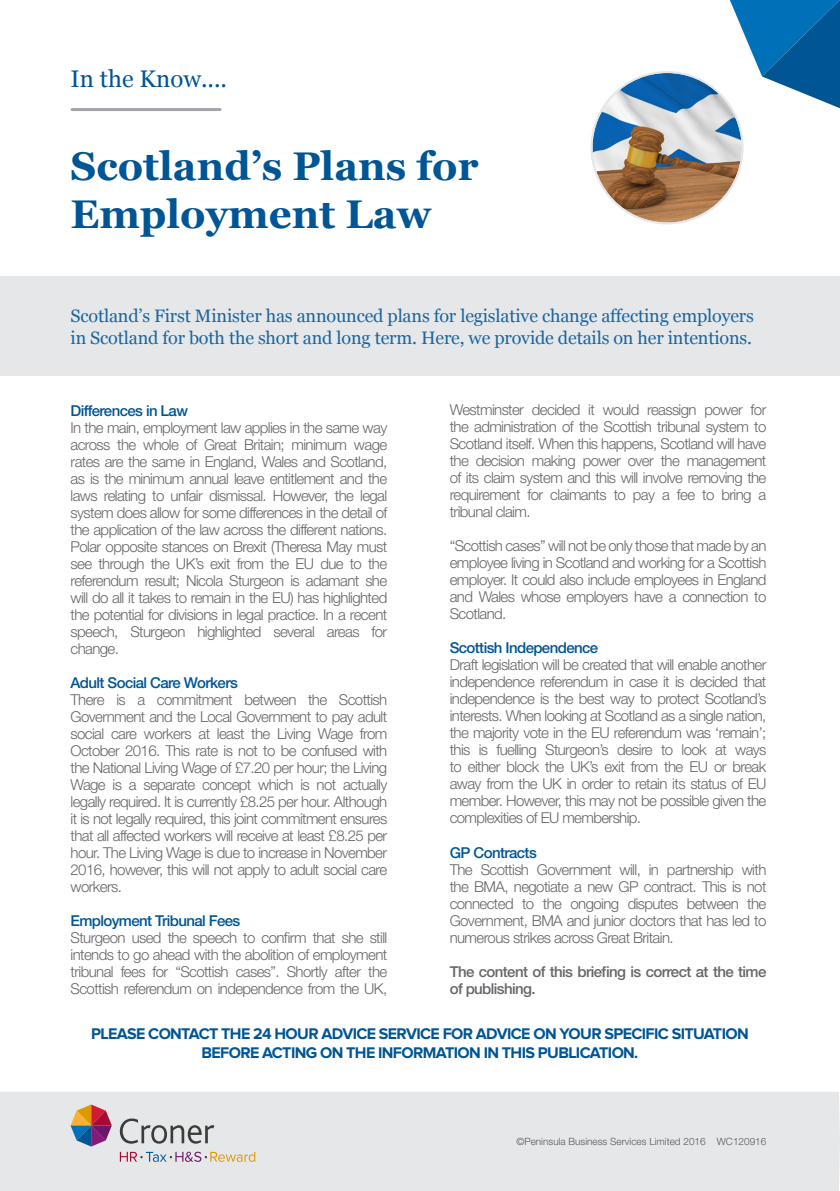
<style>
.page{position:relative;width:840px;height:1191px;background:#fff}
.page>*{position:absolute;margin:0;border:0;box-sizing:border-box;transform-origin:0 0}
.t1{font:700 40px/48px "Georgia";color:#005594}
.t2{font:24px "Georgia";color:#005594}
.t3{font:18px/21.6px "Georgia";letter-spacing:-.01em;color:#1a669f}
.t4{font:700 16px "Proxima Nova";letter-spacing:-.04em;color:#005594}
.t5{font:300 15px/17px "Helvetica Neue LT Pro";letter-spacing:-.04em;color:#66666b;text-align:justify}
.t6{font:500 15px "Helvetica Neue LT Pro";letter-spacing:-.04em;color:#005594}
.t7{font:500 15px/17px "Helvetica Neue LT Pro";letter-spacing:-.04em;color:#66666b}
.t8{font:300 10px "Helvetica Neue LT Pro";color:#57575c}
</style>
<div class="page">
<div style="left:0;top:1092px;width:839px;height:99px;background:#e6e7e9"></div>
<div style="left:0;top:276px;width:839px;height:100px;background:#e6e7e9"></div>
<img style="left:591px;top:72px;width:151px;height:151px;border-radius:76px">
<hr style="left:72px;top:108px;width:148px;height:3px;background:#a2a2a8">
<svg style="left:71px;top:1104px;width:41px;height:42px;background:#a47b84"></svg>
<svg style="left:120px;top:1118px;width:94px;height:25px;background:#bbbbbc"></svg>
<svg style="left:120px;top:1151px;width:135px;height:10px"></svg>
<svg style="left:729px;top:0;width:110px;height:108px"></svg>
<p class="t2" style="left:70px;top:65px;width:158px">In the Know....</p>
<p class="t1" style="left:70px;top:142px;width:409px">Scotland’s Plans for<br>Employment Law</p>
<p class="t3" style="left:70px;top:305px;width:684px">Scotland’s First Minister has announced plans for legislative change affecting employers in Scotland for both the short and long term. Here, we provide details on her intentions.</p>
<p class="t5" style="left:449px;top:401px;width:318px">Westminster decided it would reassign power for the administration of the Scottish tribunal system to Scotland itself. When this happens, Scotland will have the decision making power over the management of its claim system and this will involve removing the requirement for claimants to pay a fee to bring a tribunal claim.</p>
<p class="t5" style="left:449px;top:537px;width:318px">“Scottish cases” will not be only those that made by an employee living in Scotland and working for a Scottish employer. It could also include employees in England and Wales whose employers have a connection to Scotland.</p>
<p class="t6" style="left:449px;top:639px;width:150px">Scottish Independence</p>
<p class="t5" style="left:449px;top:656px;width:318px">Draft legislation will be created that will enable another independence referendum in case it is decided that independence is the best way to protect Scotland’s interests. When looking at Scotland as a single nation, the majority vote in the EU referendum was ‘remain’; this is fuelling Sturgeon’s desire to look at ways to either block the UK’s exit from the EU or break away from the UK in order to retain its status of EU member. However, this may not be possible given the complexities of EU membership.</p>
<p class="t6" style="left:449px;top:843px;width:89px">GP Contracts</p>
<p class="t5" style="left:449px;top:860px;width:318px">The Scottish Government will, in partnership with the BMA, negotiate a new GP contract. This is not connected to the ongoing disputes between the Government, BMA and junior doctors that has led to numerous strikes across Great Britain.</p>
<p class="t7" style="left:449px;top:962px;width:318px">The content of this briefing is correct at the time of publishing.</p>
<p class="t4" style="left:91px;top:1024px;width:658px">PLEASE CONTACT THE 24 HOUR ADVICE SERVICE FOR ADVICE ON YOUR SPECIFIC SITUATION</p>
<p class="t4" style="left:201px;top:1043px;width:438px">BEFORE ACTING ON THE INFORMATION IN THIS PUBLICATION.</p>
<p class="t6" style="left:70px;top:401px;width:119px">Differences in Law</p>
<p class="t5" style="left:70px;top:418px;width:318px">In the main, employment law applies in the same way across the whole of Great Britain; minimum wage rates are the same in England, Wales and Scotland, as is the minimum annual leave entitlement and the laws relating to unfair dismissal. However, the legal system does allow for some differences in the detail of the application of the law across the different nations.<br>Polar opposite stances on Brexit (Theresa May must see through the UK’s exit from the EU due to the referendum result; Nicola Sturgeon is adamant she will do all it takes to remain in the EU) has highlighted the potential for divisions in legal practice. In a recent speech, Sturgeon highlighted several areas for change.</p>
<p class="t6" style="left:70px;top:673px;width:169px">Adult Social Care Workers</p>
<p class="t5" style="left:70px;top:690px;width:318px">There is a commitment between the Scottish Government and the Local Government to pay adult social care workers at least the Living Wage from October 2016. This rate is not to be confused with the National Living Wage of £7.20 per hour; the Living Wage is a separate concept which is not actually legally required. It is currently £8.25 per hour. Although it is not legally required, this joint commitment ensures that all affected workers will receive at least £8.25 per hour. The Living Wage is due to increase in November 2016, however, this will not apply to adult social care workers.</p>
<p class="t6" style="left:70px;top:911px;width:171px">Employment Tribunal Fees</p>
<p class="t5" style="left:70px;top:928px;width:318px">Sturgeon used the speech to confirm that she still intends to go ahead with the abolition of employment tribunal fees for “Scottish cases”. Shortly after the Scottish referendum on independence from the UK,</p>
<p class="t8" style="left:516px;top:1135px;width:251px">©Peninsula Business Services Limited 2016 WC120916</p>
</div>
